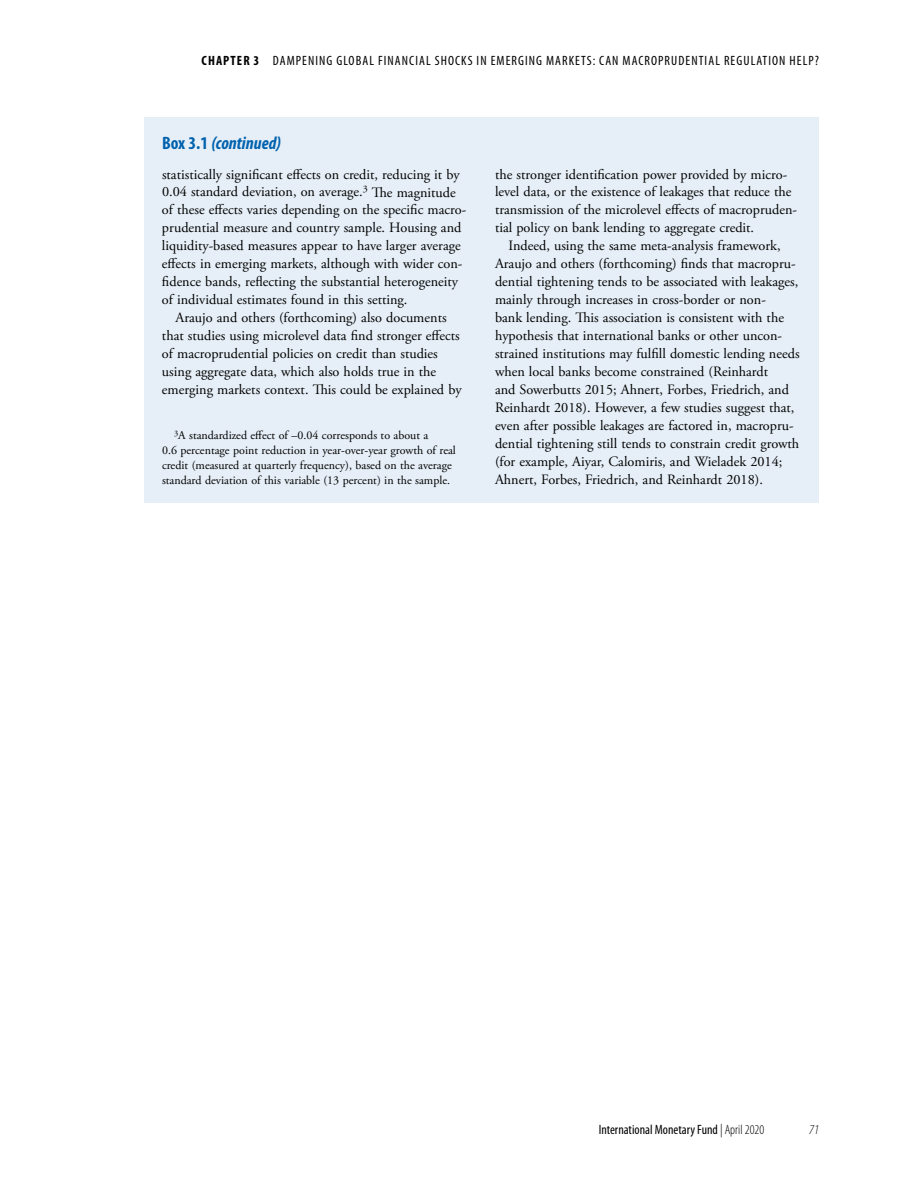
<style>
.page{position:relative;width:918px;height:1188px;background:#fff}
.page>*{position:absolute;margin:0;border:0;box-sizing:border-box;transform-origin:0 0}
.t1{font:italic 700 condensed 18px "Myriad Pro";color:#0062af}
.t2{font:14.25px/18px "Adobe Garamond Pro";color:#000}
.t3{font:condensed 13.5px "Myriad Pro";letter-spacing:.08em;color:#000}
.t4{font:condensed 13.5px "Myriad Pro";color:#000}
.t5{font:italic 300 condensed 13.5px "Myriad Pro";color:#000}
.t6{font:12px/15px "Adobe Garamond Pro";color:#000}
.s1{font-weight:700}
.s2{font-style:normal}
.s3{font-weight:300}
</style>
<div class="page">
<div style="left:144px;top:117px;width:675px;height:385px;background:#e6eff7"></div>
<p class="t3" style="left:202px;top:53px;width:619px"><span class="s1">CHAPTER 3</span> DAMPENING GLOBAL FINANCIAL SHOCKS IN EMERGING MARKETS: CAN MACROPRUDENTIAL REGULATION HELP?</p>
<p class="t1" style="left:162px;top:133px;width:121px"><span class="s2">Box 3.1</span> (continued)</p>
<p class="t2" style="left:162px;top:165px;width:306px">statistically significant effects on credit, reducing it by 0.04 standard deviation, on average.<sup>3</sup> The magnitude of these effects varies depending on the specific macro&shy;prudential measure and country sample. Housing and liquidity-based measures appear to have larger average effects in emerging markets, although with wider con&shy;fidence bands, reflecting the substantial heterogeneity of individual estimates found in this setting.</p>
<p class="t2" style="left:162px;top:309px;width:301px;text-indent:13px">Araujo and others (forthcoming) also documents that studies using microlevel data find stronger effects of macroprudential policies on credit than studies using aggregate data, which also holds true in the emerging markets context. This could be explained by</p>
<p class="t6" style="left:162px;top:429px;width:295px;text-indent:12px"><sup>3</sup>A standardized effect of –0.04 corresponds to about a<br>0.6 percentage point reduction in year-over-year growth of real credit (measured at quarterly frequency), based on the average standard deviation of this variable (13 percent) in the sample.</p>
<p class="t2" style="left:495px;top:165px;width:304px">the stronger identification power provided by micro&shy;level data, or the existence of leakages that reduce the transmission of the microlevel effects of macropruden&shy;tial policy on bank lending to aggregate credit.</p>
<p class="t2" style="left:495px;top:237px;width:306px;text-indent:13px">Indeed, using the same meta-analysis framework, Araujo and others (forthcoming) finds that macropru&shy;dential tightening tends to be associated with leakages, mainly through increases in cross-border or non-<br>bank lending. This association is consistent with the hypothesis that international banks or other uncon&shy;strained institutions may fulfill domestic lending needs when local banks become constrained (Reinhardt<br>and Sowerbutts 2015; Ahnert, Forbes, Friedrich, and Reinhardt 2018). However, a few studies suggest that, even after possible leakages are factored in, macropru&shy;dential tightening still tends to constrain credit growth (for example, Aiyar, Calomiris, and Wieladek 2014; Ahnert, Forbes, Friedrich, and Reinhardt 2018).</p>
<p class="t4" style="left:599px;top:1122px;width:167px">International Monetary Fund <span class="s3">| April 2020</span></p>
<p class="t5" style="left:809px;top:1122px;width:11px">71</p>
</div>
